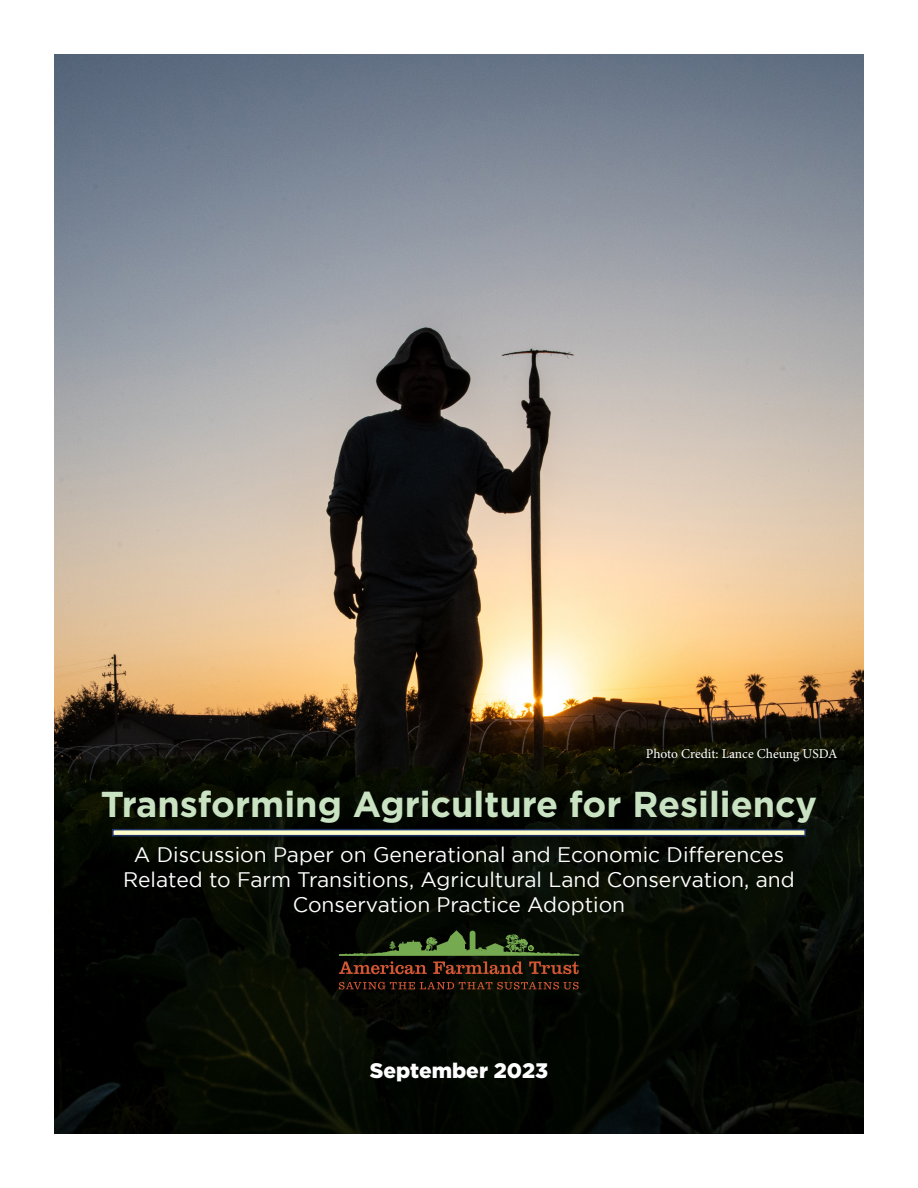
<style>
.page{position:relative;width:918px;height:1188px;background:#fff}
.page>*{position:absolute;margin:0;border:0;box-sizing:border-box;transform-origin:0 0}
.t1{font:700 36px "Gotham";color:#c9e3c2}
.t2{font:21px/25.2px "Gotham";color:#fff;text-align:center}
.t3{font:900 21px "Gotham";color:#fff}
.t4{font:13.5px "Minion Pro";letter-spacing:-.005em;color:#fff}
</style>
<div class="page">
<img style="left:54px;top:54px;width:810px;height:1080px">
<svg style="left:339px;top:982px;width:240px;height:7px;background:#421f10"></svg>
<svg style="left:339px;top:930px;width:240px;height:44px;background:#2f3016"></svg>
<svg style="left:112px;top:829px;width:694px;height:7px;background:#aeb5a7"></svg>
<p class="t4" style="left:646px;top:744px;width:193px">Photo Credit: Lance Cheung USDA</p>
<p class="t1" style="left:101px;top:783px;width:718px">Transforming Agriculture for Resiliency</p>
<p class="t2" style="left:123px;top:841px;width:673px">A Discussion Paper on Generational and Economic Differences<br>Related to Farm Transitions, Agricultural Land Conservation, and<br>Conservation Practice Adoption</p>
<p class="t3" style="left:370px;top:1058px;width:180px">September 2023</p>
</div>
